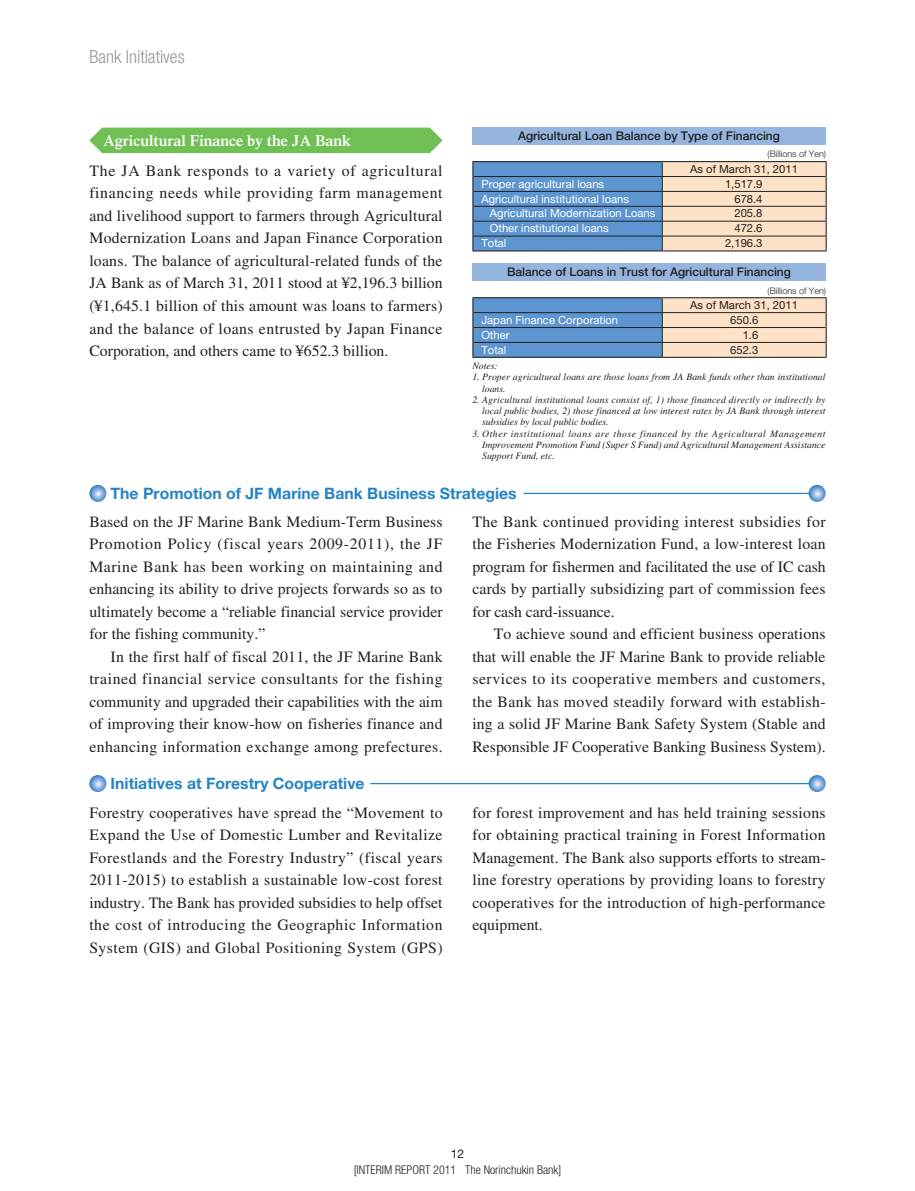
<style>
.page{position:relative;width:915px;height:1191px;background:#fff}
.page>*{position:absolute;margin:0;border:0;box-sizing:border-box;transform-origin:0 0}
.t1{font:300 condensed 18px "Helvetica Neue LT Std";color:#939598}
.t2{font:15.75px/22.5px "Times LT Std";letter-spacing:.01em;color:#231f20;text-align:justify}
.t3{font:15.75px "Times LT Std";letter-spacing:.035em;color:#231f20}
.t4{font:700 15.75px "Helvetica Neue LT Std";color:#2484c6}
.t5{font:15.75px "Times LT Std";letter-spacing:.03em;color:#231f20}
.t6{font:15.75px "Times LT Std";letter-spacing:.045em;color:#231f20}
.t7{font:600 15.75px "Times LT Std";color:#fff}
.t8{font:500 12px "Helvetica Neue LT Std";color:#231f20}
.t9{font:300 condensed 12px/16.5px "Helvetica Neue LT Std";color:#231f20;text-align:center}
.t10{font:11.25px "Helvetica Neue LT Std";color:#fff}
.t11{font:11.25px "Helvetica Neue LT Std";color:#231f20}
.t12{font:italic 9.75px/11.2px "Times LT Std";color:#231f20;text-align:justify}
.t13{font:300 9px "Helvetica Neue LT Std";color:#231f20}
.s1{font-weight:400;font-stretch:normal}
</style>
<div class="page">
<hr style="left:370px;top:783px;width:446px;height:1px;background:#2484c6">
<svg style="left:89px;top:775px;width:17px;height:17px"></svg>
<hr style="left:523px;top:493px;width:289px;height:1px;background:#2484c6">
<svg style="left:89px;top:485px;width:17px;height:17px"></svg>
<svg style="left:808px;top:485px;width:17px;height:17px"></svg>
<svg style="left:808px;top:775px;width:17px;height:17px"></svg>
<div style="left:89px;top:128px;width:353px;height:25px;background:#70bf54"></div>
<div style="left:472px;top:128px;width:353px;height:17px;background:#95b5df"></div>
<hr style="left:472px;top:161px;width:190px;height:1px;background:#231f20">
<hr style="left:662px;top:161px;width:164px;height:1px;background:#231f20">
<svg style="left:472px;top:162px;width:354px;height:89px;background:#9eaec0"></svg>
<hr style="left:473px;top:221px;width:352px;height:1px;background:#231f20">
<div style="left:472px;top:264px;width:353px;height:17px;background:#95b5df"></div>
<hr style="left:472px;top:297px;width:190px;height:1px;background:#231f20">
<hr style="left:662px;top:297px;width:164px;height:1px;background:#231f20">
<svg style="left:472px;top:298px;width:354px;height:59px;background:#9eaec0"></svg>
<hr style="left:472px;top:357px;width:354px;height:1px;background:#231f20">
<p class="t1" style="left:89px;top:50px;width:97px">Bank Initiatives</p>
<p class="t7" style="left:103px;top:135px;width:249px">Agricultural Finance by the JA Bank</p>
<p class="t8" style="left:518px;top:131px;width:263px">Agricultural Loan Balance by Type of Financing</p>
<p class="t13" style="left:767px;top:151px;width:60px">(Billions of Yen)</p>
<p class="t11" style="left:690px;top:165px;width:109px">As of March 31, 2011</p>
<p class="t10" style="left:481px;top:180px;width:124px">Proper agricultural loans</p>
<p class="t11" style="left:724px;top:180px;width:39px">1,517.9</p>
<p class="t10" style="left:481px;top:194px;width:149px">Agricultural institutional loans</p>
<p class="t11" style="left:734px;top:194px;width:30px">678.4</p>
<p class="t10" style="left:490px;top:209px;width:167px">Agricultural Modernization Loans</p>
<p class="t11" style="left:734px;top:209px;width:30px">205.8</p>
<p class="t10" style="left:490px;top:224px;width:120px">Other institutional loans</p>
<p class="t11" style="left:734px;top:224px;width:30px">472.6</p>
<p class="t10" style="left:481px;top:239px;width:26px">Total</p>
<p class="t11" style="left:724px;top:239px;width:39px">2,196.3</p>
<p class="t8" style="left:507px;top:267px;width:285px">Balance of Loans in Trust for Agricultural Financing</p>
<p class="t13" style="left:767px;top:287px;width:60px">(Billions of Yen)</p>
<p class="t11" style="left:690px;top:301px;width:109px">As of March 31, 2011</p>
<p class="t10" style="left:481px;top:316px;width:138px">Japan Finance Corporation</p>
<p class="t11" style="left:729px;top:316px;width:30px">650.6</p>
<p class="t10" style="left:481px;top:331px;width:30px">Other</p>
<p class="t11" style="left:742px;top:331px;width:17px">1.6</p>
<p class="t10" style="left:481px;top:345px;width:26px">Total</p>
<p class="t11" style="left:729px;top:345px;width:30px">652.3</p>
<p class="t12" style="left:472px;top:361px;width:27px">Notes:</p>
<p class="t12" style="left:482px;top:372px;width:345px;text-indent:-10px">1. Proper agricultural loans are those loans from JA Bank funds other than institutional loans.</p>
<p class="t12" style="left:482px;top:395px;width:345px;text-indent:-10px">2. Agricultural institutional loans consist of, 1) those financed directly or indirectly by local public bodies, 2) those financed at low interest rates by JA Bank through interest subsidies by local public bodies.</p>
<p class="t12" style="left:482px;top:428px;width:345px;text-indent:-10px">3. Other institutional loans are those financed by the Agricultural Management Improvement Promotion Fund (Super S Fund) and Agricultural Management Assistance Support Fund, etc.</p>
<p class="t2" style="left:89px;top:161px;width:354px">The JA Bank responds to a variety of agricultural financing needs while providing farm management and livelihood support to farmers through Agricultural Modernization Loans and Japan Finance Corporation loans. The balance of agricultural-related funds of the JA Bank as of March 31, 2011 stood at ¥2,196.3 billion (¥1,645.1 billion of this amount was loans to farmers) and the balance of loans entrusted by Japan Finance Corporation, and others came to ¥652.3 billion.</p>
<p class="t4" style="left:111px;top:487px;width:407px">The Promotion of JF Marine Bank Business Strategies</p>
<p class="t2" style="left:89px;top:511px;width:354px">Based on the JF Marine Bank Medium-Term Business</p>
<p class="t6" style="left:89px;top:538px;width:354px">Promotion Policy (fiscal years 2009-2011), the JF</p>
<p class="t3" style="left:89px;top:560px;width:354px">Marine Bank has been working on maintaining and</p>
<p class="t2" style="left:89px;top:579px;width:354px">enhancing its ability to drive projects forwards so as to</p>
<p class="t2" style="left:89px;top:601px;width:354px">ultimately become a “reliable financial service provider</p>
<p class="t2" style="left:89px;top:624px;width:177px">for the fishing community.”</p>
<p class="t2" style="left:111px;top:646px;width:333px">In the first half of fiscal 2011, the JF Marine Bank</p>
<p class="t3" style="left:89px;top:673px;width:354px">trained financial service consultants for the fishing</p>
<p class="t2" style="left:89px;top:691px;width:354px">community and upgraded their capabilities with the aim</p>
<p class="t2" style="left:89px;top:714px;width:354px">of improving their know-how on fisheries finance and</p>
<p class="t2" style="left:89px;top:736px;width:354px">enhancing information exchange among prefectures.</p>
<p class="t4" style="left:111px;top:777px;width:255px">Initiatives at Forestry Cooperative</p>
<p class="t2" style="left:89px;top:803px;width:354px">Forestry cooperatives have spread the “Movement to Expand the Use of Domestic Lumber and Revitalize Forestlands and the Forestry Industry” (fiscal years 2011-2015) to establish a sustainable low-cost forest industry. The Bank has provided subsidies to help offset the cost of introducing the Geographic Information System (GIS) and Global Positioning System (GPS)</p>
<p class="t5" style="left:472px;top:515px;width:354px">The Bank continued providing interest subsidies for</p>
<p class="t2" style="left:472px;top:534px;width:354px">the Fisheries Modernization Fund, a low-interest loan</p>
<p class="t2" style="left:472px;top:556px;width:354px">program for fishermen and facilitated the use of IC cash</p>
<p class="t2" style="left:472px;top:579px;width:354px">cards by partially subsidizing part of commission fees</p>
<p class="t2" style="left:472px;top:601px;width:144px">for cash card-issuance.</p>
<p class="t2" style="left:493px;top:624px;width:333px">To achieve sound and efficient business operations</p>
<p class="t2" style="left:472px;top:646px;width:354px">that will enable the JF Marine Bank to provide reliable</p>
<p class="t3" style="left:472px;top:673px;width:354px">services to its cooperative members and customers,</p>
<p class="t2" style="left:472px;top:691px;width:354px">the Bank has moved steadily forward with establish-</p>
<p class="t2" style="left:472px;top:714px;width:354px">ing a solid JF Marine Bank Safety System (Stable and</p>
<p class="t2" style="left:472px;top:736px;width:354px">Responsible JF Cooperative Banking Business System).</p>
<p class="t2" style="left:472px;top:803px;width:354px">for forest improvement and has held training sessions for obtaining practical training in Forest Information Management. The Bank also supports efforts to stream&shy;line forestry operations by providing loans to forestry cooperatives for the introduction of high-performance equipment.</p>
<p class="t9" style="left:353px;top:1146px;width:209px"><span class="s1">12<br></span>[INTERIM REPORT 2011 The Norinchukin Bank]</p>
</div>
